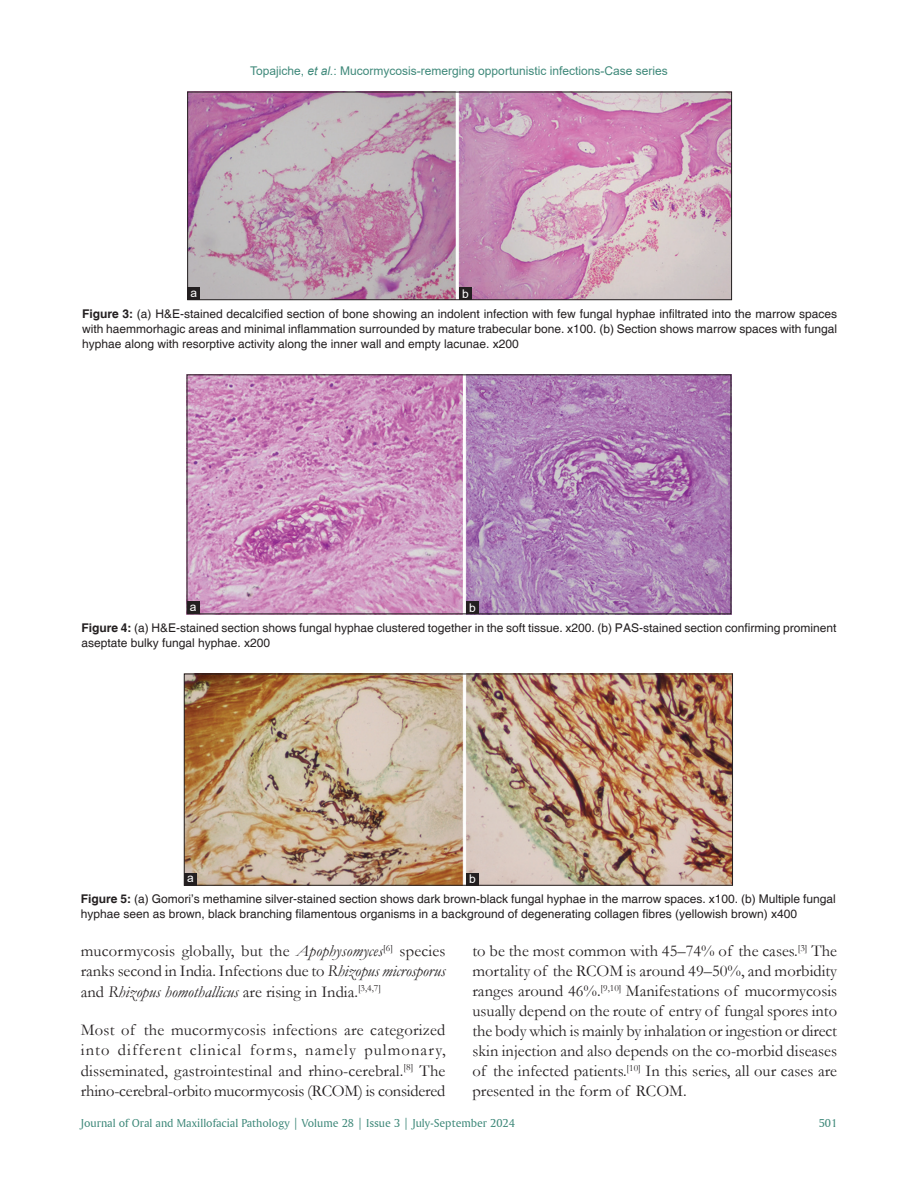
<style>
.page{position:relative;width:918px;height:1188px;background:#fff}
.page>*{position:absolute;margin:0;border:0;box-sizing:border-box;transform-origin:0 0}
.TX{font:16.5px/20px "Garamond";letter-spacing:-.005em;color:#231f20;text-align:justify}
.FGC{font:12px/15px "Helvetica";color:#231f20}
.t1{font:12px "Amerigo BT Roman A";color:#3f897a}
.t2{font:12px "Arial";color:#3f897a}
.LABEL{font:12px "Arial";color:#fff}
.s1{font-style:italic}
.s2{font-weight:700}
</style>
<div class="page">
<img style="left:189px;top:94px;width:541px;height:204px">
<div style="left:187px;top:92px;width:545px;height:208px;border:1px solid #231f20"></div>
<div style="left:187px;top:287px;width:13px;height:13px;background:#231f20"></div>
<div style="left:459px;top:287px;width:13px;height:13px;background:#231f20"></div>
<img style="left:189px;top:377px;width:540px;height:235px">
<div style="left:187px;top:601px;width:13px;height:13px;background:#231f20"></div>
<div style="left:466px;top:601px;width:13px;height:13px;background:#231f20"></div>
<img style="left:186px;top:676px;width:545px;height:207px">
<div style="left:184px;top:674px;width:549px;height:211px;border:1px solid #231f20"></div>
<div style="left:184px;top:873px;width:13px;height:12px;background:#231f20"></div>
<div style="left:466px;top:873px;width:13px;height:12px;background:#231f20"></div>
<p class="t2" style="left:250px;top:62px;width:419px">Topajiche, <span class="s1">et al.</span>: Mucormycosis-remerging opportunistic infections-Case series</p>
<p class="LABEL" style="left:190px;top:284px;width:8px">a</p>
<p class="LABEL" style="left:462px;top:285px;width:8px">b</p>
<p class="FGC" style="left:82px;top:306px;width:757px;text-align:justify"><span class="s2">Figure 3:</span> (a) H&amp;E‑stained decalcified section of bone showing an indolent infection with few fungal hyphae infiltrated into the marrow spaces with haemmorhagic areas and minimal inflammation surrounded by mature trabecular bone. x100. (b) Section shows marrow spaces with fungal hyphae along with resorptive activity along the inner wall and empty lacunae. x200</p>
<p class="LABEL" style="left:190px;top:598px;width:8px">a</p>
<p class="LABEL" style="left:469px;top:600px;width:8px">b</p>
<p class="FGC" style="left:81px;top:621px;width:757px"><span class="s2">Figure 4:</span> (a) H&amp;E‑stained section shows fungal hyphae clustered together in the soft tissue. x200. (b) PAS‑stained section confirming prominent aseptate bulky fungal hyphae. x200</p>
<p class="LABEL" style="left:187px;top:870px;width:8px">a</p>
<p class="LABEL" style="left:469px;top:871px;width:8px">b</p>
<p class="FGC" style="left:81px;top:892px;width:757px"><span class="s2">Figure 5:</span> (a) Gomori’s methamine silver‑stained section shows dark brown‑black fungal hyphae in the marrow spaces. x100. (b) Multiple fungal hyphae seen as brown, black branching filamentous organisms in a background of degenerating collagen fibres (yellowish brown) x400</p>
<p class="TX" style="left:81px;top:940px;width:366px;line-height:20.5px">mucormycosis globally, but the <span class="s1">Apophysomyces</span><sup>[6]</sup> species ranks second in India. Infections due to <span class="s1">Rhizopus microsporus </span>and <span class="s1">Rhizopus homothallicus</span> are rising in India.<sup>[3,4,7]</sup></p>
<p class="TX" style="left:81px;top:1019px;width:366px;line-height:20.5px">Most of the mucormycosis infections are categorized into different clinical forms, namely pulmonary, disseminated, gastrointestinal and rhino‑cerebral.<sup>[8]</sup> The rhino‑cerebral‑orbito mucormycosis (RCOM) is considered</p>
<p class="TX" style="left:472px;top:940px;width:366px">to be the most common with 45–74% of the cases.<sup>[3]</sup> The mortality of the RCOM is around 49–50%, and morbidity ranges around 46%.<sup>[9,10]</sup> Manifestations of mucormycosis usually depend on the route of entry of fungal spores into the body which is mainly by inhalation or ingestion or direct skin injection and also depends on the co‑morbid diseases of the infected patients.<sup>[10]</sup> In this series, all our cases are presented in the form of RCOM.</p>
<p class="t1" style="left:81px;top:1116px;width:436px">Journal of Oral and Maxillofacial Pathology | Volume 28 | Issue 3 | July-September 2024</p>
<p class="t1" style="left:819px;top:1116px;width:20px">501</p>
</div>
